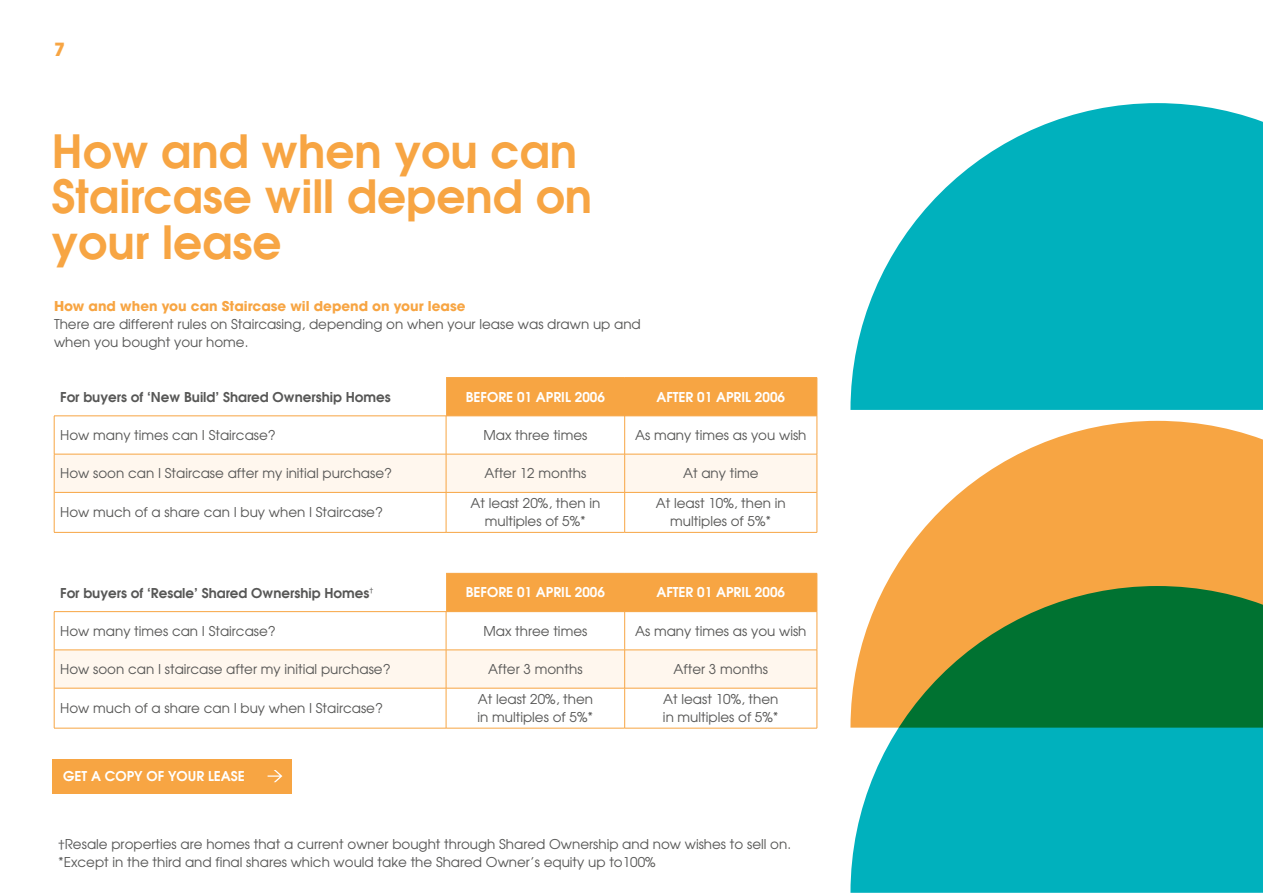
<style>
.page{position:relative;width:1263px;height:893px;background:#fff}
.page>*{position:absolute;margin:0;border:0;box-sizing:border-box;transform-origin:0 0}
.t1{font:600 45.6px/45.6px "Avant Garde";color:#f7a543}
.t2{font:700 18px "Avant Garde LT";color:#f7a543}
.t3{font:13.5px/18px "Avant Garde";color:#575756}
.t4{font:600 13.5px "Avant Garde";color:#fff}
.t5{font:600 13.5px "Avant Garde";color:#575756}
.t6{font:700 13.5px "Avant Garde LT";color:#f7a543}
.s1{font-family:"Myriad Pro"}
</style>
<div class="page">
<svg style="left:850px;top:103px;width:413px;height:307px;fill:#00b1bd"></svg>
<div style="left:850px;top:728px;width:413px;height:165px;background:#00b1bd"></div>
<svg style="left:850px;top:421px;width:413px;height:307px;fill:#f7a543"></svg>
<div style="left:446px;top:378px;width:371px;height:38px;background:#f7a543"></div>
<div style="left:55px;top:455px;width:762px;height:37px;background:#fff7ee"></div>
<hr style="left:446px;top:377px;width:179px;height:1px;background:#f7a543">
<hr style="left:625px;top:377px;width:192px;height:1px;background:#f7a543">
<hr style="left:624px;top:378px;width:1px;height:38px;background:#f7a543">
<hr style="left:817px;top:378px;width:1px;height:38px;background:#f7a543">
<hr style="left:54px;top:416px;width:1px;height:38px;background:#f7a543">
<hr style="left:446px;top:416px;width:1px;height:38px;background:#f7a543">
<hr style="left:624px;top:416px;width:1px;height:38px;background:#f7a543">
<hr style="left:817px;top:416px;width:1px;height:38px;background:#f7a543">
<hr style="left:54px;top:454px;width:392px;height:1px;background:#f7a543">
<hr style="left:54px;top:454px;width:1px;height:38px;background:#f7a543">
<hr style="left:446px;top:454px;width:179px;height:1px;background:#f7a543">
<hr style="left:446px;top:454px;width:1px;height:38px;background:#f7a543">
<hr style="left:625px;top:454px;width:192px;height:1px;background:#f7a543">
<hr style="left:624px;top:454px;width:1px;height:38px;background:#f7a543">
<hr style="left:817px;top:454px;width:1px;height:38px;background:#f7a543">
<hr style="left:54px;top:492px;width:1px;height:40px;background:#f7a543">
<hr style="left:446px;top:493px;width:1px;height:39px;background:#f7a543">
<hr style="left:624px;top:493px;width:1px;height:39px;background:#f7a543">
<hr style="left:817px;top:492px;width:1px;height:40px;background:#f7a543">
<hr style="left:54px;top:532px;width:392px;height:1px;background:#f7a543">
<hr style="left:446px;top:532px;width:179px;height:1px;background:#f7a543">
<hr style="left:625px;top:532px;width:192px;height:1px;background:#f7a543">
<hr style="left:446px;top:416px;width:179px;height:1px;background:#f7a543">
<hr style="left:625px;top:416px;width:192px;height:1px;background:#f7a543">
<hr style="left:54px;top:492px;width:392px;height:1px;background:#f7a543">
<hr style="left:446px;top:492px;width:179px;height:1px;background:#f7a543">
<hr style="left:625px;top:492px;width:192px;height:1px;background:#f7a543">
<hr style="left:54px;top:416px;width:392px;height:1px;background:#f7a543">
<div style="left:446px;top:574px;width:371px;height:37px;background:#f7a543"></div>
<div style="left:55px;top:651px;width:762px;height:37px;background:#fff7ee"></div>
<hr style="left:446px;top:573px;width:179px;height:1px;background:#f7a543">
<hr style="left:625px;top:573px;width:192px;height:1px;background:#f7a543">
<hr style="left:624px;top:573px;width:1px;height:38px;background:#f7a543">
<hr style="left:817px;top:573px;width:1px;height:39px;background:#f7a543">
<hr style="left:54px;top:612px;width:1px;height:38px;background:#f7a543">
<hr style="left:446px;top:612px;width:1px;height:38px;background:#f7a543">
<hr style="left:624px;top:612px;width:1px;height:38px;background:#f7a543">
<hr style="left:817px;top:612px;width:1px;height:38px;background:#f7a543">
<hr style="left:54px;top:650px;width:392px;height:1px;background:#f7a543">
<hr style="left:54px;top:650px;width:1px;height:38px;background:#f7a543">
<hr style="left:446px;top:650px;width:179px;height:1px;background:#f7a543">
<hr style="left:446px;top:650px;width:1px;height:38px;background:#f7a543">
<hr style="left:625px;top:650px;width:192px;height:1px;background:#f7a543">
<hr style="left:624px;top:650px;width:1px;height:38px;background:#f7a543">
<hr style="left:817px;top:650px;width:1px;height:38px;background:#f7a543">
<hr style="left:54px;top:688px;width:1px;height:40px;background:#f7a543">
<hr style="left:446px;top:688px;width:1px;height:40px;background:#f7a543">
<hr style="left:624px;top:688px;width:1px;height:40px;background:#f7a543">
<hr style="left:817px;top:688px;width:1px;height:40px;background:#f7a543">
<hr style="left:54px;top:728px;width:392px;height:1px;background:#f7a543">
<hr style="left:446px;top:728px;width:179px;height:1px;background:#f7a543">
<hr style="left:625px;top:728px;width:192px;height:1px;background:#f7a543">
<hr style="left:446px;top:611px;width:179px;height:1px;background:#f7a543">
<hr style="left:625px;top:611px;width:192px;height:1px;background:#f7a543">
<hr style="left:54px;top:688px;width:392px;height:1px;background:#f7a543">
<hr style="left:446px;top:688px;width:179px;height:1px;background:#f7a543">
<hr style="left:625px;top:688px;width:192px;height:1px;background:#f7a543">
<hr style="left:54px;top:611px;width:392px;height:1px;background:#f7a543">
<div style="left:52px;top:759px;width:239px;height:34px;background:#f7a543"></div>
<svg style="left:268px;top:770px;width:14px;height:12px"></svg>
<h2 class="t2" style="left:54px;top:38px;width:13px">7</h2>
<h1 class="t1" style="left:52px;top:127px;width:542px">How and when you can<br>Staircase will depend on your lease</h1>
<p class="t6" style="left:54px;top:297px;width:413px">How and when you can Staircase wil depend on your lease</p>
<p class="t3" style="left:54px;top:315px;width:588px">There are different rules on Staircasing, depending on when your lease was drawn up and when you bought your home.</p>
<p class="t5" style="left:60px;top:388px;width:332px">For buyers of ‘New Build’ Shared Ownership Homes</p>
<p class="t4" style="left:466px;top:388px;width:141px">BEFORE 01 APRIL 2006</p>
<p class="t4" style="left:656px;top:388px;width:130px">AFTER 01 APRIL 2006</p>
<p class="t3" style="left:60px;top:426px;width:217px">How many times can I Staircase?</p>
<p class="t3" style="left:483px;top:426px;width:105px">Max three times</p>
<p class="t3" style="left:635px;top:426px;width:173px">As many times as you wish</p>
<p class="t3" style="left:60px;top:464px;width:333px">How soon can I Staircase after my initial purchase?</p>
<p class="t3" style="left:484px;top:464px;width:103px">After 12 months</p>
<p class="t3" style="left:683px;top:464px;width:77px">At any time</p>
<p class="t3" style="left:60px;top:503px;width:324px">How much of a share can I buy when I Staircase?</p>
<p class="t3" style="left:470px;top:494px;width:131px;text-align:center">At least 20%, then in multiples of 5%*</p>
<p class="t3" style="left:656px;top:494px;width:131px;text-align:center">At least 10%, then in multiples of 5%*</p>
<p class="t5" style="left:60px;top:584px;width:315px">For buyers of ‘Resale’ Shared Ownership Homes<sup>†</sup></p>
<p class="t4" style="left:466px;top:584px;width:141px">BEFORE 01 APRIL 2006</p>
<p class="t4" style="left:656px;top:584px;width:130px">AFTER 01 APRIL 2006</p>
<p class="t3" style="left:60px;top:622px;width:217px">How many times can I Staircase?</p>
<p class="t3" style="left:483px;top:622px;width:105px">Max three times</p>
<p class="t3" style="left:635px;top:622px;width:173px">As many times as you wish</p>
<p class="t3" style="left:60px;top:660px;width:332px">How soon can I staircase after my initial purchase?</p>
<p class="t3" style="left:488px;top:660px;width:96px">After 3 months</p>
<p class="t3" style="left:674px;top:660px;width:96px">After 3 months</p>
<p class="t3" style="left:60px;top:699px;width:324px">How much of a share can I buy when I Staircase?</p>
<p class="t3" style="left:477px;top:690px;width:117px">At least 20%, then in multiples of 5%*</p>
<p class="t3" style="left:663px;top:690px;width:117px">At least 10%, then in multiples of 5%*</p>
<p class="t4" style="left:63px;top:767px;width:183px">GET A COPY OF YOUR LEASE</p>
<p class="t3" style="left:58px;top:835px;width:734px"><span class="s1">†</span>Resale properties are homes that a current owner bought through Shared Ownership and now wishes to sell on. *Except in the third and final shares which would take the Shared Owner’s equity up to100%</p>
</div>
